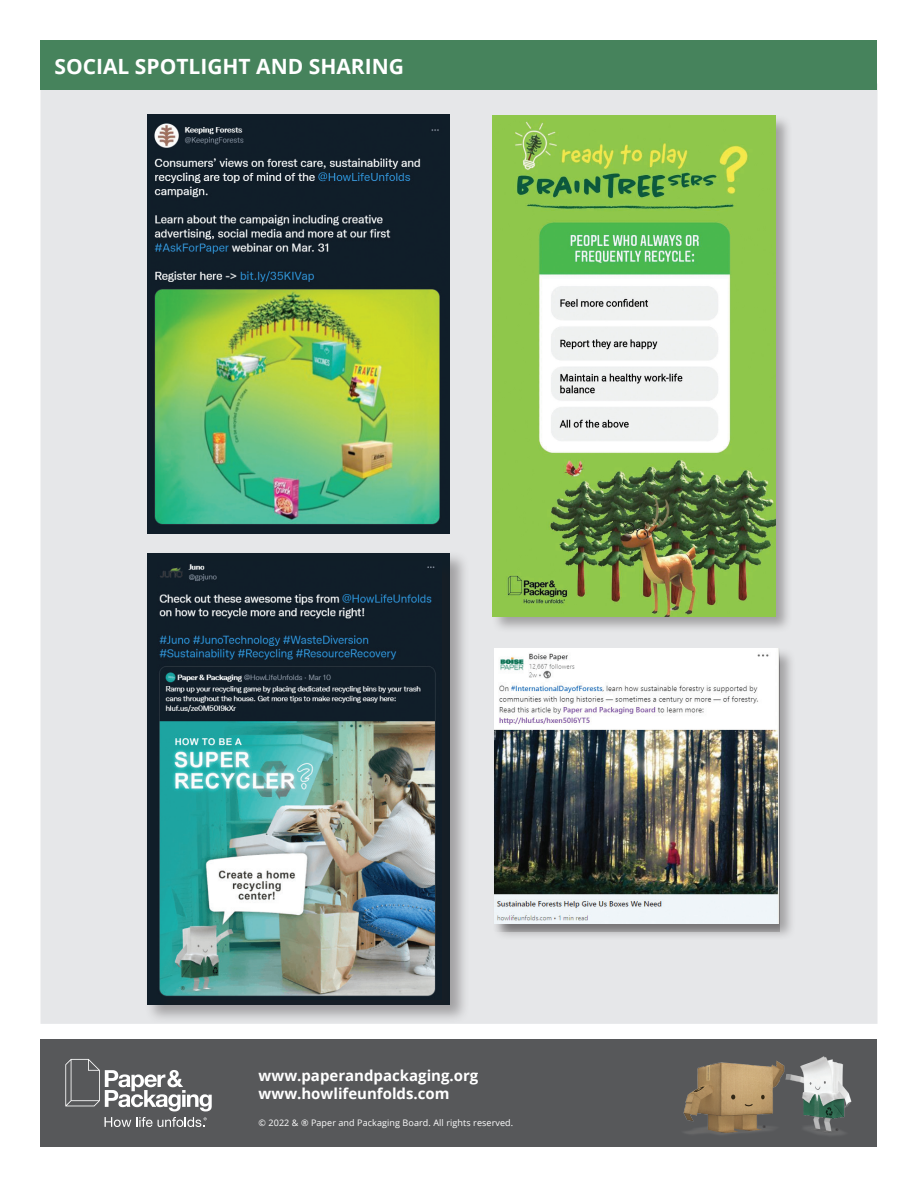
<style>
.page{position:relative;width:918px;height:1188px;background:#fff}
.page>*{position:absolute;margin:0;border:0;box-sizing:border-box;transform-origin:0 0}
.t1{font:700 21px "Open Sans";color:#fff}
.t2{font:700 15px/18px "Open Sans";color:#fff}
.t3{font:9px "Open Sans";letter-spacing:.01em;color:#fff}
.t4{font:3.6px "Open Sans";color:#231f20}
</style>
<div class="page">
<div style="left:40px;top:90px;width:838px;height:934px;background:#e6e7e9"></div>
<div style="left:40px;top:1040px;width:838px;height:108px;background:#57585a"></div>
<img style="left:672px;top:1039px;width:120px;height:96px">
<img style="left:776px;top:1050px;width:76px;height:85px">
<svg style="left:65px;top:1059px;width:147px;height:52px"></svg>
<svg style="left:105px;top:1117px;width:102px;height:10px"></svg>
<div style="left:145px;top:551px;width:324px;height:473px;background:#231f20;opacity:.35"></div>
<div style="left:147px;top:553px;width:303px;height:451px;background:#101e29"></div>
<img style="left:159px;top:564px;width:277px;height:433px">
<div style="left:40px;top:40px;width:838px;height:50px;background:#46835c"></div>
<div style="left:491px;top:114px;width:302px;height:520px;background:#231f20;opacity:.35"></div>
<img style="left:493px;top:116px;width:282px;height:500px">
<div style="left:147px;top:114px;width:303px;height:420px;background:#101e29"></div>
<img style="left:154px;top:123px;width:286px;height:402px">
<div style="left:493px;top:647px;width:303px;height:294px;background:#231f20;opacity:.35"></div>
<div style="left:494px;top:649px;width:286px;height:283px;background:#231f20;opacity:.35"></div>
<img style="left:495px;top:649px;width:283px;height:274px">
<h1 class="t1" style="left:54px;top:51px;width:351px">SOCIAL SPOTLIGHT AND SHARING</h1>
<h2 class="t2" style="left:259px;top:1066px;width:221px">www.paperandpackaging.org www.howlifeunfolds.com</h2>
<p class="t3" style="left:259px;top:1117px;width:256px">© 2022 &amp; ® Paper and Packaging Board. All rights reserved.</p>
<p class="t4" style="left:763px;top:1124px;width:5px">®</p>
<p class="t4" style="left:836px;top:1127px;width:5px">®</p>
</div>
